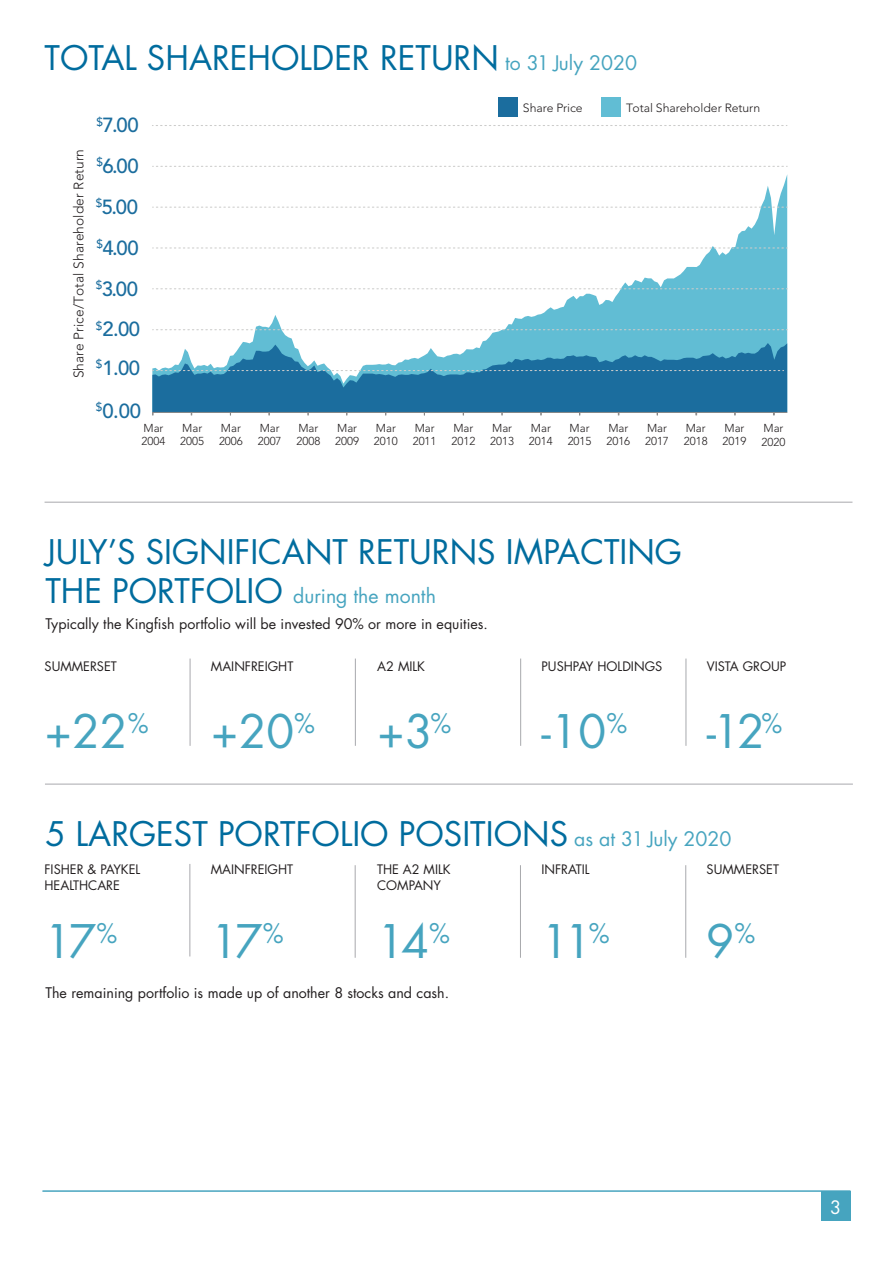
<style>
.page{position:relative;width:893px;height:1263px;background:#fff}
.page>*{position:absolute;margin:0;border:0;box-sizing:border-box;transform-origin:0 0}
.t1{font:45px "Futura Std";letter-spacing:-.075em;color:#46a4bf}
.t2{font:33px "Futura Std";color:#006c9e}
.t3{font:500 20.25px "Avenir";letter-spacing:-.005em;color:#1b6d9e}
.t4{font:19.5px "Futura Std";color:#46a4bf}
.t5{font:18px "Futura Std";color:#fff}
.t6{font:14.25px "Futura Std";color:#231f20}
.t7{font:300 13.8px "Avenir";letter-spacing:.005em;color:#231f20}
.t8{font:12.75px/15.3px "Futura Std";color:#231f20}
.t9{font:300 11.85px "Avenir";letter-spacing:-.005em;color:#231f20}
.t10{font:300 11.4px/13.8px "Avenir";color:#231f20}
.s1{font-size:19.5px;color:#46a4bf}
.s2{font-size:33px;color:#006c9e}
</style>
<div class="page">
<hr style="left:43px;top:1191px;width:807px;height:1px;background:#46a4bf">
<div style="left:821px;top:1191px;width:29px;height:29px;background:#46a4bf"></div>
<svg style="left:152px;top:175px;width:635px;height:168px"></svg>
<div style="left:498px;top:97px;width:19px;height:19px;background:#1b6d9e"></div>
<div style="left:601px;top:97px;width:20px;height:19px;background:#61bdd4"></div>
<svg style="left:153px;top:288px;width:634px;height:1px"></svg>
<svg style="left:153px;top:329px;width:634px;height:1px"></svg>
<svg style="left:153px;top:207px;width:634px;height:1px"></svg>
<svg style="left:152px;top:343px;width:635px;height:72px;background:#4991b5"></svg>
<svg style="left:153px;top:247px;width:634px;height:1px"></svg>
<svg style="left:153px;top:166px;width:634px;height:1px"></svg>
<hr style="left:153px;top:412px;width:634px;height:1px;background:#878686">
<svg style="left:152px;top:125px;width:635px;height:1px"></svg>
<hr style="left:45px;top:502px;width:807px;height:1px;background:#a8a9ad">
<hr style="left:45px;top:784px;width:808px;height:1px;background:#a8a9ad">
<hr style="left:190px;top:658px;width:1px;height:88px;background:#a8a9ad">
<hr style="left:520px;top:658px;width:1px;height:88px;background:#a8a9ad">
<hr style="left:355px;top:658px;width:1px;height:88px;background:#a8a9ad">
<hr style="left:686px;top:658px;width:1px;height:88px;background:#a8a9ad">
<hr style="left:189px;top:864px;width:1px;height:92px;background:#a8a9ad">
<hr style="left:520px;top:865px;width:1px;height:93px;background:#a8a9ad">
<hr style="left:355px;top:865px;width:1px;height:93px;background:#a8a9ad">
<hr style="left:685px;top:865px;width:1px;height:93px;background:#a8a9ad">
<h2 class="t2" style="left:45px;top:37px;width:594px">TOTAL SHAREHOLDER RETURN <span class="s1">to 31 July 2020</span></h2>
<p class="t7" style="left:71px;top:378px;width:231px;rotate:-90deg">Share Price/Total Shareholder Return</p>
<h3 class="t3" style="left:97px;top:114px;width:44px"><sup>$</sup>7.00</h3>
<h3 class="t3" style="left:97px;top:154px;width:44px"><sup>$</sup>6.00</h3>
<h3 class="t3" style="left:96px;top:195px;width:44px"><sup>$</sup>5.00</h3>
<h3 class="t3" style="left:97px;top:236px;width:44px"><sup>$</sup>4.00</h3>
<h3 class="t3" style="left:96px;top:277px;width:44px"><sup>$</sup>3.00</h3>
<h3 class="t3" style="left:96px;top:318px;width:46px"><sup>$</sup>2.00</h3>
<h3 class="t3" style="left:96px;top:356px;width:46px"><sup>$</sup>1.00</h3>
<h3 class="t3" style="left:96px;top:399px;width:47px"><sup>$</sup>0.00</h3>
<p class="t9" style="left:523px;top:101px;width:61px">Share Price</p>
<p class="t9" style="left:626px;top:101px;width:135px">Total Shareholder Return</p>
<p class="t10" style="left:142px;top:421px;width:25px">Mar<br>2004</p>
<p class="t10" style="left:219px;top:421px;width:25px">Mar<br>2006</p>
<p class="t10" style="left:258px;top:421px;width:25px">Mar<br>2007</p>
<p class="t10" style="left:296px;top:421px;width:25px">Mar<br>2008</p>
<p class="t10" style="left:335px;top:421px;width:25px">Mar<br>2009</p>
<p class="t10" style="left:374px;top:421px;width:25px">Mar<br>2010</p>
<p class="t10" style="left:413px;top:421px;width:25px">Mar<br>2011</p>
<p class="t10" style="left:451px;top:421px;width:25px">Mar<br>2012</p>
<p class="t10" style="left:529px;top:421px;width:25px">Mar<br>2014</p>
<p class="t10" style="left:568px;top:421px;width:25px">Mar<br>2015</p>
<p class="t10" style="left:180px;top:421px;width:25px">Mar<br>2005</p>
<p class="t10" style="left:490px;top:421px;width:25px">Mar<br>2013</p>
<p class="t10" style="left:606px;top:421px;width:25px">Mar<br>2016</p>
<p class="t10" style="left:645px;top:421px;width:25px">Mar<br>2017</p>
<p class="t10" style="left:684px;top:421px;width:25px">Mar<br>2018</p>
<p class="t10" style="left:723px;top:421px;width:25px">Mar<br>2019</p>
<p class="t10" style="left:762px;top:422px;width:25px">Mar<br>2020</p>
<h2 class="t2" style="left:45px;top:530px;width:638px">JULY’S SIGNIFICANT RETURNS IMPACTING</h2>
<h3 class="t4" style="left:45px;top:584px;width:392px"><span class="s2">THE PORTFOLIO</span> during the month</h3>
<p class="t6" style="left:45px;top:615px;width:444px">Typically the Kingfish portfolio will be invested 90% or more in equities.</p>
<p class="t8" style="left:45px;top:659px;width:74px">SUMMERSET</p>
<p class="t8" style="left:211px;top:659px;width:84px">MAINFREIGHT</p>
<p class="t8" style="left:377px;top:659px;width:49px">A2 MILK</p>
<p class="t8" style="left:542px;top:659px;width:122px">PUSHPAY HOLDINGS</p>
<p class="t8" style="left:707px;top:659px;width:81px">VISTA GROUP</p>
<h1 class="t1" style="left:45px;top:702px;width:106px">+22<sup>%</sup></h1>
<h1 class="t1" style="left:211px;top:702px;width:106px">+20<sup>%</sup></h1>
<h1 class="t1" style="left:377px;top:702px;width:76px">+3<sup>%</sup></h1>
<h1 class="t1" style="left:542px;top:702px;width:87px">-10<sup>%</sup></h1>
<h1 class="t1" style="left:707px;top:702px;width:77px">-12<sup>%</sup></h1>
<h2 class="t2" style="left:45px;top:813px;width:688px">5 LARGEST PORTFOLIO POSITIONS <span class="s1">as at 31 July 2020</span></h2>
<p class="t8" style="left:45px;top:862px;width:97px">FISHER &amp; PAYKEL<br>HEALTHCARE</p>
<h1 class="t1" style="left:45px;top:913px;width:74px">17<sup>%</sup></h1>
<p class="t8" style="left:211px;top:862px;width:84px">MAINFREIGHT</p>
<h1 class="t1" style="left:211px;top:913px;width:74px">17<sup>%</sup></h1>
<p class="t8" style="left:377px;top:862px;width:75px">THE A2 MILK<br>COMPANY</p>
<h1 class="t1" style="left:377px;top:913px;width:74px">14<sup>%</sup></h1>
<p class="t8" style="left:541px;top:862px;width:50px">INFRATIL</p>
<h1 class="t1" style="left:541px;top:913px;width:70px">11<sup>%</sup></h1>
<p class="t8" style="left:707px;top:862px;width:74px">SUMMERSET</p>
<h1 class="t1" style="left:707px;top:913px;width:50px">9<sup>%</sup></h1>
<p class="t6" style="left:45px;top:984px;width:405px">The remaining portfolio is made up of another 8 stocks and cash.</p>
<h3 class="t5" style="left:830px;top:1195px;width:13px">3</h3>
</div>
